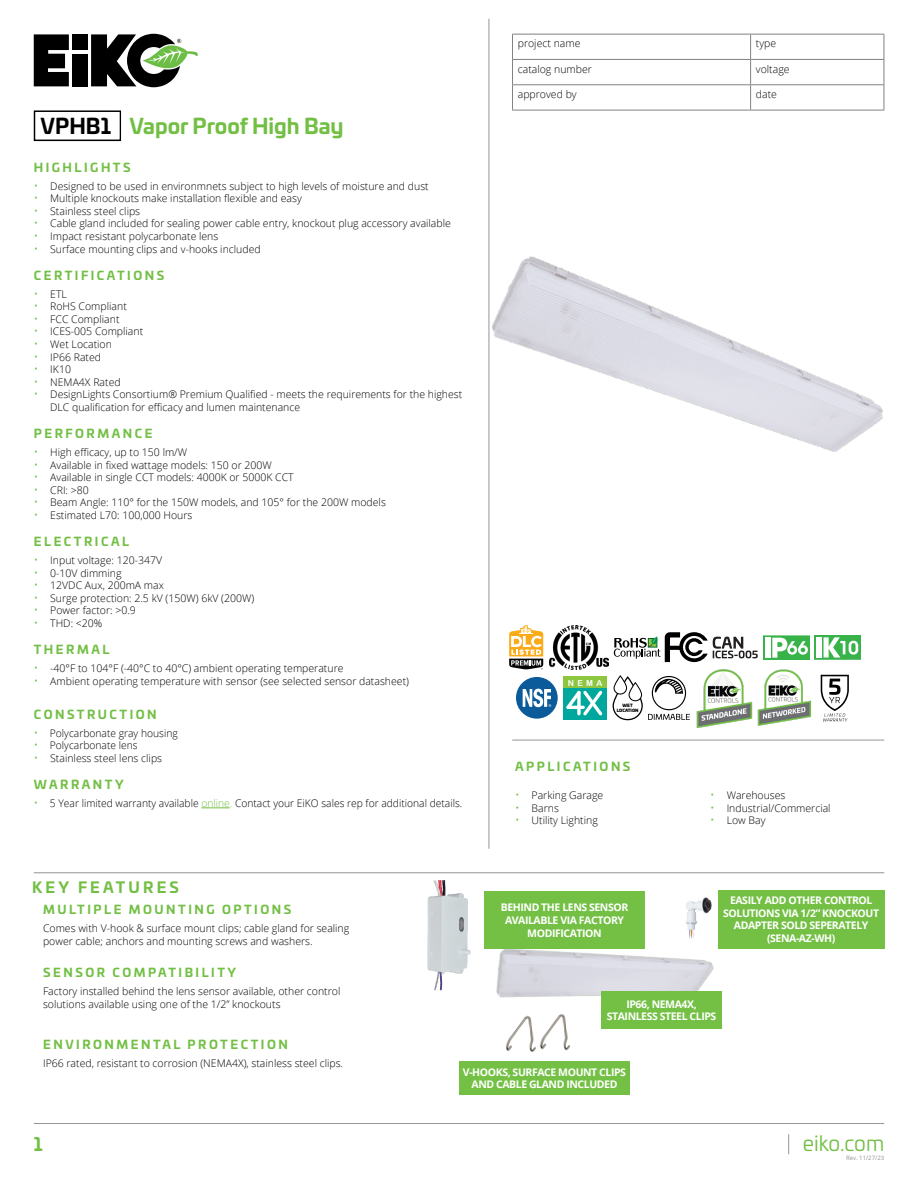
<style>
.page{position:relative;width:918px;height:1188px;background:#fff}
.page>*{position:absolute;margin:0;border:0;box-sizing:border-box;transform-origin:0 0}
.t1{font:700 21px "Univia Pro";color:#72bf44}
.t2{font:21px "Univia Pro";color:#72bf44}
.t3{font:700 18px "Univia Pro";color:#72bf44}
.t4{font:700 15px "Univia Pro";letter-spacing:.21em;color:#72bf44}
.t5{font:700 12px "Univia Pro";letter-spacing:.21em;color:#72bf44}
.t6{font:300 10.5px/12.6px "Open Sans";color:#000}
.t7{font:700 10.5px/12.6px "Open Sans";letter-spacing:-.04em;color:#fff;text-align:center}
.t8{font:8.25px "Arial Rounded MT Bold";color:#fff}
.t9{font:6px "Open Sans";color:#939598}
.t10{font:4.2px/4.9px "Univia Pro Ultra";color:#000;text-align:center}
.s1{color:#000}
.s2{font-size:12px;color:#72bf44}
.s3{color:#72bf44}
</style>
<div class="page">
<svg style="left:788px;top:1134px;width:1px;height:20px"></svg>
<hr style="left:34px;top:1123px;width:850px;height:1px;background:#939598">
<img style="left:685px;top:897px;width:27px;height:42px">
<svg style="left:34px;top:34px;width:35px;height:52px;background:#202020"></svg>
<div style="left:72px;top:34px;width:16px;height:16px;background:#000"></div>
<div style="left:72px;top:54px;width:16px;height:32px;background:#000"></div>
<svg style="left:91px;top:34px;width:107px;height:53px"></svg>
<hr style="left:512px;top:34px;width:239px;height:1px;background:#808285">
<hr style="left:751px;top:34px;width:133px;height:1px;background:#808285">
<hr style="left:512px;top:59px;width:239px;height:1px;background:#808285">
<hr style="left:751px;top:59px;width:133px;height:1px;background:#808285">
<hr style="left:512px;top:84px;width:239px;height:1px;background:#808285">
<svg style="left:512px;top:35px;width:1px;height:75px"></svg>
<hr style="left:751px;top:84px;width:133px;height:1px;background:#808285">
<svg style="left:750px;top:35px;width:1px;height:75px"></svg>
<svg style="left:884px;top:35px;width:1px;height:75px"></svg>
<hr style="left:512px;top:110px;width:239px;height:1px;background:#808285">
<hr style="left:751px;top:110px;width:133px;height:1px;background:#808285">
<hr style="left:489px;top:19px;width:1px;height:830px;background:#939598">
<hr style="left:34px;top:872px;width:850px;height:1px;background:#939598">
<svg style="left:201px;top:808px;width:29px;height:1px"></svg>
<div style="left:34px;top:110px;width:87px;height:31px;border:2px solid #000"></div>
<hr style="left:512px;top:740px;width:372px;height:1px;background:#939598">
<img style="left:506px;top:1014px;width:64px;height:38px">
<div style="left:718px;top:890px;width:166px;height:59px;background:#73c044"></div>
<div style="left:459px;top:1061px;width:171px;height:34px;background:#73c044"></div>
<img style="left:427px;top:880px;width:44px;height:111px">
<div style="left:484px;top:891px;width:161px;height:58px;background:#73c044"></div>
<img style="left:488px;top:129px;width:395px;height:436px">
<img style="left:496px;top:949px;width:218px;height:49px">
<div style="left:601px;top:991px;width:121px;height:38px;background:#73c044"></div>
<svg style="left:509px;top:625px;width:34px;height:44px"></svg>
<img style="left:549px;top:625px;width:60px;height:45px">
<svg style="left:614px;top:632px;width:144px;height:30px"></svg>
<svg style="left:771px;top:638px;width:1px;height:19px"></svg>
<div style="left:763px;top:636px;width:47px;height:23px;border:1px solid #37b34a"></div>
<div style="left:766px;top:638px;width:5px;height:20px;background:#fff"></div>
<svg style="left:772px;top:638px;width:36px;height:20px"></svg>
<svg style="left:822px;top:637px;width:37px;height:20px"></svg>
<div style="left:814px;top:635px;width:47px;height:24px;border:1px solid #37b34a"></div>
<div style="left:817px;top:637px;width:5px;height:21px;background:#fff"></div>
<svg style="left:824px;top:637px;width:34px;height:21px"></svg>
<div style="left:516px;top:677px;width:42px;height:42px;background:#0b5b9b;border-radius:50%"></div>
<svg style="left:523px;top:689px;width:28px;height:18px"></svg>
<div style="left:564px;top:688px;width:43px;height:32px;background:#00a79d"></div>
<div style="left:564px;top:676px;width:43px;height:12px;background:#8dc63f"></div>
<svg style="left:566px;top:690px;width:37px;height:26px"></svg>
<svg style="left:612px;top:675px;width:78px;height:46px"></svg>
<img style="left:757px;top:669px;width:55px;height:57px">
<img style="left:696px;top:669px;width:57px;height:59px">
<svg style="left:821px;top:675px;width:28px;height:46px"></svg>
<h1 class="t1" style="left:41px;top:109px;width:305px"><span class="s1">VPHB1</span> Vapor Proof High Bay</h1>
<p class="t5" style="left:34px;top:158px;width:98px">HIGHLIGHTS</p>
<p class="t6" style="left:34px;top:179px;width:397px"><span class="s2">•</span> Designed to be used in environmnets subject to high levels of moisture and dust</p>
<p class="t6" style="left:34px;top:192px;width:270px"><span class="s2">•</span> Multiple knockouts make installation flexible and easy</p>
<p class="t6" style="left:34px;top:204px;width:108px"><span class="s2">•</span> Stainless steel clips</p>
<p class="t6" style="left:34px;top:217px;width:419px"><span class="s2">•</span> Cable gland included for sealing power cable entry, knockout plug accessory available</p>
<p class="t6" style="left:34px;top:230px;width:186px"><span class="s2">•</span> Impact resistant polycarbonate lens</p>
<p class="t6" style="left:34px;top:242px;width:228px"><span class="s2">•</span> Surface mounting clips and v-hooks included</p>
<p class="t5" style="left:34px;top:266px;width:132px">CERTIFICATIONS</p>
<p class="t6" style="left:34px;top:287px;width:35px"><span class="s2">•</span> ETL</p>
<p class="t6" style="left:34px;top:300px;width:95px"><span class="s2">•</span> RoHS Compliant</p>
<p class="t6" style="left:34px;top:312px;width:87px"><span class="s2">•</span> FCC Compliant</p>
<p class="t6" style="left:34px;top:325px;width:111px"><span class="s2">•</span> ICES-005 Compliant</p>
<p class="t6" style="left:34px;top:338px;width:80px"><span class="s2">•</span> Wet Location</p>
<p class="t6" style="left:34px;top:350px;width:69px"><span class="s2">•</span> IP66 Rated</p>
<p class="t6" style="left:34px;top:363px;width:39px"><span class="s2">•</span> IK10</p>
<p class="t6" style="left:34px;top:375px;width:88px"><span class="s2">•</span> NEMA4X Rated</p>
<p class="t6" style="left:50px;top:388px;width:414px;text-indent:-16px"><span class="s2">•</span> DesignLights Consortium® Premium Qualified - meets the requirements for the highest<br>DLC qualification for efficacy and lumen maintenance</p>
<p class="t5" style="left:34px;top:424px;width:120px">PERFORMANCE</p>
<p class="t6" style="left:34px;top:446px;width:155px"><span class="s2">•</span> High efficacy, up to 150 lm/W</p>
<p class="t6" style="left:34px;top:458px;width:240px"><span class="s2">•</span> Available in fixed wattage models: 150 or 200W</p>
<p class="t6" style="left:34px;top:471px;width:262px"><span class="s2">•</span> Available in single CCT models: 4000K or 5000K CCT</p>
<p class="t6" style="left:34px;top:483px;width:57px"><span class="s2">•</span> CRI: &gt;80</p>
<p class="t6" style="left:34px;top:496px;width:354px"><span class="s2">•</span> Beam Angle: 110° for the 150W models, and 105° for the 200W models</p>
<p class="t6" style="left:34px;top:509px;width:160px"><span class="s2">•</span> Estimated L70: 100,000 Hours</p>
<p class="t5" style="left:34px;top:532px;width:97px">ELECTRICAL</p>
<p class="t6" style="left:34px;top:554px;width:130px"><span class="s2">•</span> Input voltage: 120-347V</p>
<p class="t6" style="left:34px;top:566px;width:89px"><span class="s2">•</span> 0-10V dimming</p>
<p class="t6" style="left:34px;top:579px;width:132px"><span class="s2">•</span> 12VDC Aux, 200mA max</p>
<p class="t6" style="left:34px;top:591px;width:222px"><span class="s2">•</span> Surge protection: 2.5 kV (150W) 6kV (200W)</p>
<p class="t6" style="left:34px;top:604px;width:104px"><span class="s2">•</span> Power factor: &gt;0.9</p>
<p class="t6" style="left:34px;top:617px;width:70px"><span class="s2">•</span> THD: &lt;20%</p>
<p class="t5" style="left:34px;top:640px;width:77px">THERMAL</p>
<p class="t6" style="left:34px;top:662px;width:311px"><span class="s2">•</span> -40°F to 104°F (-40°C to 40°C) ambient operating temperature</p>
<p class="t6" style="left:34px;top:674px;width:377px"><span class="s2">•</span> Ambient operating temperature with sensor (see selected sensor datasheet)</p>
<p class="t5" style="left:34px;top:705px;width:124px">CONSTRUCTION</p>
<p class="t6" style="left:34px;top:726px;width:146px"><span class="s2">•</span> Polycarbonate gray housing</p>
<p class="t6" style="left:34px;top:739px;width:105px"><span class="s2">•</span> Polycarbonate lens</p>
<p class="t6" style="left:34px;top:752px;width:130px"><span class="s2">•</span> Stainless steel lens clips</p>
<p class="t5" style="left:34px;top:775px;width:91px">WARRANTY</p>
<p class="t6" style="left:34px;top:797px;width:430px"><span class="s2">•</span> 5 Year limited warranty available <span class="s3">online.</span> Contact your EiKO sales rep for additional details.</p>
<h3 class="t4" style="left:32px;top:875px;width:148px">KEY FEATURES</h3>
<p class="t5" style="left:43px;top:900px;width:250px">MULTIPLE MOUNTING OPTIONS</p>
<p class="t6" style="left:43px;top:922px;width:308px">Comes with V-hook &amp; surface mount clips; cable gland for sealing power cable; anchors and mounting screws and washers.</p>
<p class="t5" style="left:43px;top:963px;width:195px">SENSOR COMPATIBILITY</p>
<p class="t6" style="left:43px;top:985px;width:299px">Factory installed behind the lens sensor available, other control solutions available using one of the 1/2” knockouts</p>
<p class="t6" style="left:518px;top:37px;width:64px">project name</p>
<p class="t6" style="left:756px;top:37px;width:22px">type</p>
<p class="t6" style="left:518px;top:62px;width:76px">catalog number</p>
<p class="t6" style="left:756px;top:62px;width:35px">voltage</p>
<p class="t6" style="left:518px;top:88px;width:60px">approved by</p>
<p class="t6" style="left:756px;top:88px;width:23px">date</p>
<p class="t8" style="left:568px;top:678px;width:36px">NEMA</p>
<p class="t10" style="left:617px;top:703px;width:23px">WET<br>LOCATION</p>
<p class="t5" style="left:515px;top:757px;width:117px">APPLICATIONS</p>
<p class="t6" style="left:515px;top:789px;width:90px"><span class="s2">•</span> Parking Garage</p>
<p class="t6" style="left:515px;top:801px;width:45px"><span class="s2">•</span> Barns</p>
<p class="t6" style="left:515px;top:814px;width:84px"><span class="s2">•</span> Utility Lighting</p>
<p class="t7" style="left:501px;top:901px;width:129px">BEHIND THE LENS SENSOR<br>AVAILABLE VIA FACTORY<br>MODIFICATION</p>
<p class="t6" style="left:710px;top:789px;width:77px"><span class="s2">•</span> Warehouses</p>
<p class="t6" style="left:710px;top:801px;width:122px"><span class="s2">•</span> Industrial/Commercial</p>
<p class="t6" style="left:710px;top:814px;width:57px"><span class="s2">•</span> Low Bay</p>
<p class="t7" style="left:723px;top:894px;width:157px">EASILY ADD OTHER CONTROL<br>SOLUTIONS VIA 1/2” KNOCKOUT<br>ADAPTER SOLD SEPERATELY (SENA-AZ-WH)</p>
<p class="t7" style="left:607px;top:997px;width:111px">IP66, NEMA4X,<br>STAINLESS STEEL CLIPS</p>
<p class="t5" style="left:43px;top:1035px;width:246px">ENVIRONMENTAL PROTECTION</p>
<p class="t6" style="left:43px;top:1056px;width:302px">IP66 rated, resistant to corrosion (NEMA4X), stainless steel clips.</p>
<p class="t7" style="left:463px;top:1065px;width:165px">V-HOOKS, SURFACE MOUNT CLIPS<br>AND CABLE GLAND INCLUDED</p>
<h2 class="t3" style="left:34px;top:1130px;width:10px">1</h2>
<h1 class="t2" style="left:803px;top:1128px;width:83px">eiko.com</h1>
<p class="t9" style="left:846px;top:1154px;width:40px">Rev. 11/27/23</p>
</div>
